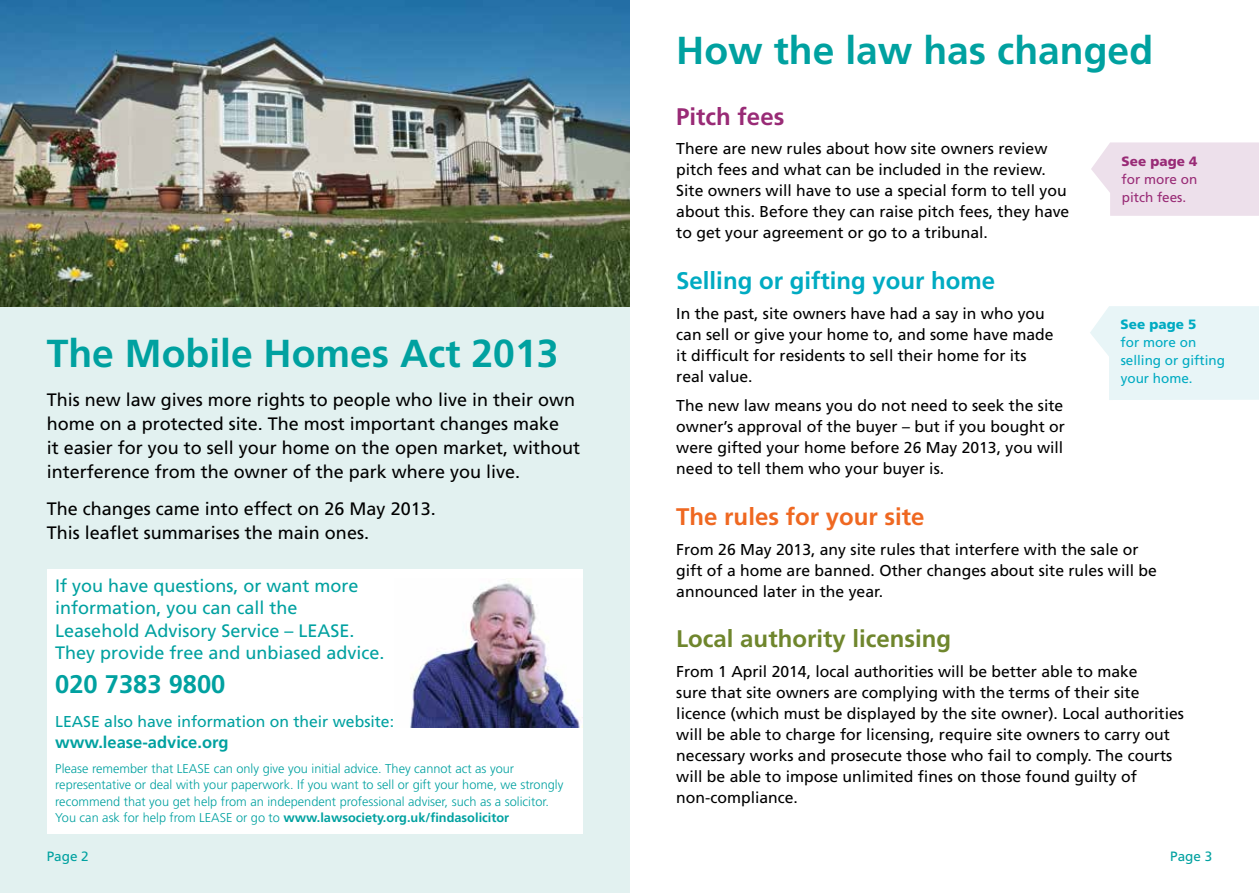
<style>
.page{position:relative;width:1259px;height:893px;background:#fff}
.page>*{position:absolute;margin:0;border:0;box-sizing:border-box;transform-origin:0 0}
.t1{font:700 39px "Frutiger";color:#00a1a0}
.t2{font:700 25.5px "Frutiger";color:#00a1a0}
.t3{font:700 24px "Frutiger";color:#00abc2}
.t4{font:700 24px "Frutiger";color:#6f862d}
.t5{font:700 24px "Frutiger";color:#ef6821}
.t6{font:700 24px "Frutiger";color:#992b76}
.t7{font:18px/24px "Frutiger";color:#000}
.t8{font:18px/22.5px "Frutiger";color:#00a1a0}
.t9{font:700 16.5px "Frutiger";color:#00a1a0}
.t10{font:15.75px/21px "Frutiger";color:#000}
.t11{font:15.75px "Frutiger";color:#00a1a0}
.t12{font:13.5px/18px "Frutiger";color:#00abc2}
.t13{font:13.5px/18px "Frutiger";color:#992b76}
.t14{font:13.5px "Frutiger";color:#00a1a0}
.t15{font:900 13.5px "Frutiger";color:#992b76}
.t16{font:900 13.5px "Frutiger";color:#00abc2}
.t17{font:300 12.75px/16.5px "Frutiger";color:#00a1a0}
.s1{font-weight:700}
</style>
<div class="page">
<div style="left:0;top:270px;width:629px;height:623px;background:#e2f1f0"></div>
<div style="left:47px;top:569px;width:536px;height:264px;background:#fff"></div>
<img style="left:410px;top:578px;width:173px;height:149px">
<img style="left:0;top:0;width:629px;height:306px">
<svg style="left:1091px;top:142px;width:168px;height:74px;background:#eee2ec"></svg>
<svg style="left:1090px;top:306px;width:169px;height:94px;background:#e9f5f7"></svg>
<h1 class="t1" style="left:47px;top:331px;width:513px">The Mobile Homes Act 2013</h1>
<p class="t7" style="left:47px;top:388px;width:535px">This new law gives more rights to people who live in their own home on a protected site. The most important changes make<br>it easier for you to sell your home on the open market, without interference from the owner of the park where you live.</p>
<p class="t7" style="left:47px;top:497px;width:390px">The changes came into effect on 26 May 2013.<br>This leaflet summarises the main ones.</p>
<p class="t8" style="left:55px;top:574px;width:331px">If you have questions, or want more information, you can call the Leasehold Advisory Service – LEASE.<br>They provide free and unbiased advice.</p>
<h2 class="t2" style="left:55px;top:669px;width:172px">020 7383 9800</h2>
<p class="t11" style="left:55px;top:712px;width:340px">LEASE also have information on their website:</p>
<p class="t9" style="left:55px;top:732px;width:175px">www.lease-advice.org</p>
<p class="t17" style="left:55px;top:760px;width:509px">Please remember that LEASE can only give you initial advice. They cannot act as your representative or deal with your paperwork. If you want to sell or gift your home, we strongly recommend that you get help from an independent professional adviser, such as a solicitor.<br>You can ask for help from LEASE or go to <span class="s1">www.lawsociety.org.uk/findasolicitor</span></p>
<p class="t14" style="left:47px;top:848px;width:44px">Page 2</p>
<h1 class="t1" style="left:676px;top:28px;width:478px">How the law has changed</h1>
<h3 class="t6" style="left:676px;top:103px;width:110px">Pitch fees</h3>
<p class="t10" style="left:676px;top:138px;width:394px">There are new rules about how site owners review pitch fees and what can be included in the review.<br>Site owners will have to use a special form to tell you about this. Before they can raise pitch fees, they have to get your agreement or go to a tribunal.</p>
<h3 class="t3" style="left:676px;top:267px;width:320px">Selling or gifting your home</h3>
<p class="t10" style="left:676px;top:303px;width:379px">In the past, site owners have had a say in who you can sell or give your home to, and some have made it difficult for residents to sell their home for its real value.</p>
<p class="t10" style="left:676px;top:395px;width:390px;text-align:justify">The new law means you do not need to seek the site owner’s approval of the buyer – but if you bought or were gifted your home before 26 May 2013, you will need to tell them who your buyer is.</p>
<h3 class="t5" style="left:676px;top:503px;width:250px">The rules for your site</h3>
<p class="t10" style="left:676px;top:538px;width:482px">From 26 May 2013, any site rules that interfere with the sale or gift of a home are banned. Other changes about site rules will be announced later in the year.</p>
<h3 class="t4" style="left:676px;top:625px;width:276px">Local authority licensing</h3>
<p class="t10" style="left:676px;top:661px;width:509px">From 1 April 2014, local authorities will be better able to make<br>sure that site owners are complying with the terms of their site licence (which must be displayed by the site owner). Local authorities will be able to charge for licensing, require site owners to carry out necessary works and prosecute those who fail to comply. The courts will be able to impose unlimited fines on those found guilty of non-compliance.</p>
<p class="t15" style="left:1121px;top:153px;width:77px">See page 4</p>
<p class="t13" style="left:1121px;top:170px;width:77px">for more on pitch fees.</p>
<p class="t16" style="left:1120px;top:317px;width:77px">See page 5</p>
<p class="t12" style="left:1120px;top:334px;width:106px">for more on selling or gifting your home.</p>
<p class="t14" style="left:1170px;top:848px;width:44px">Page 3</p>
</div>
